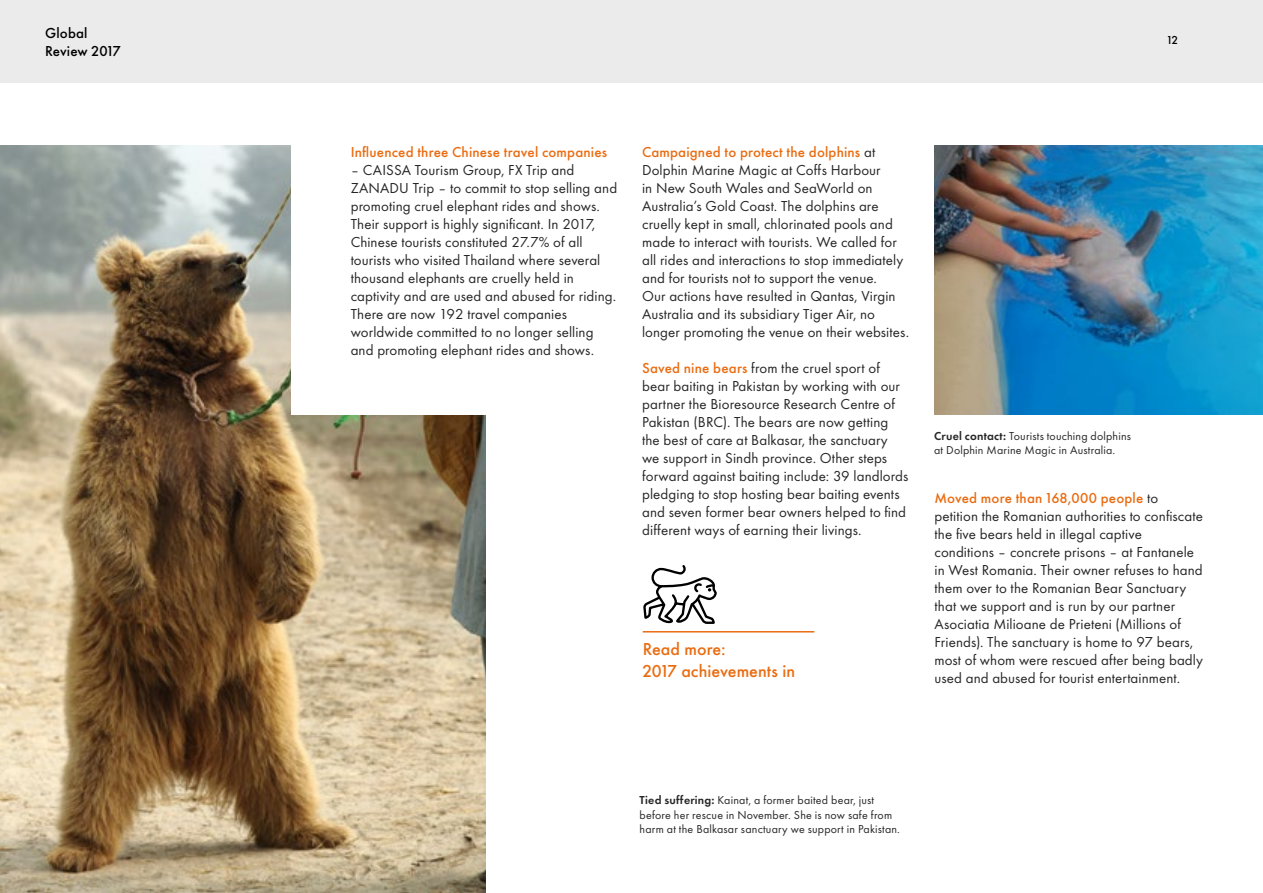
<style>
.page{position:relative;width:1263px;height:893px;background:#fff}
.page>*{position:absolute;margin:0;border:0;box-sizing:border-box;transform-origin:0 0}
.t1{font:500 18px/21.8px "Futura Round";color:#ea6c11}
.t2{font:15px/18px "Futura Round";letter-spacing:.005em;color:#262626}
.t3{font:500 15px "Futura Round";letter-spacing:.01em;color:#ea6c11}
.t4{font:500 15px/18px "Futura Round";letter-spacing:.01em;color:#000}
.t5{font:12px/14.2px "Futura Round";letter-spacing:.015em;color:#262626}
.t6{font:500 12px "Futura Round";color:#000}
.s1{font-weight:500;color:#ea6c11}
.s2{font-weight:600}
</style>
<div class="page">
<img style="left:0;top:146px;width:486px;height:747px">
<div style="left:292px;top:96px;width:418px;height:319px;background:#fff"></div>
<img style="left:934px;top:146px;width:329px;height:269px">
<svg style="left:643px;top:565px;width:74px;height:59px"></svg>
<div style="left:0;top:0;width:1263px;height:83px;background:#ebebeb"></div>
<hr style="left:643px;top:631px;width:171px;height:1px;background:#ea6c11">
<p class="t4" style="left:45px;top:23px;width:77px">Global<br>Review 2017</p>
<p class="t6" style="left:1167px;top:31px;width:12px">12</p>
<p class="t3" style="left:351px;top:141px;width:258px">Influenced three Chinese travel companies</p>
<p class="t2" style="left:351px;top:160px;width:268px">– CAISSA Tourism Group, FX Trip and ZANADU Trip – to commit to stop selling and promoting cruel elephant rides and shows.<br>Their support is highly significant. In 2017, Chinese tourists constituted 27.7% of all tourists who visited Thailand where several thousand elephants are cruelly held in captivity and are used and abused for riding.<br>There are now 192 travel companies worldwide committed to no longer selling and promoting elephant rides and shows.</p>
<p class="t2" style="left:642px;top:142px;width:268px"><span class="s1">Campaigned to protect the dolphins</span> at Dolphin Marine Magic at Coffs Harbour<br>in New South Wales and SeaWorld on Australia’s Gold Coast. The dolphins are cruelly kept in small, chlorinated pools and made to interact with tourists. We called for all rides and interactions to stop immediately and for tourists not to support the venue.<br>Our actions have resulted in Qantas, Virgin Australia and its subsidiary Tiger Air, no longer promoting the venue on their websites.</p>
<p class="t2" style="left:642px;top:358px;width:268px"><span class="s1">Saved nine bears</span> from the cruel sport of bear baiting in Pakistan by working with our partner the Bioresource Research Centre of Pakistan (BRC). The bears are now getting the best of care at Balkasar, the sanctuary we support in Sindh province. Other steps forward against baiting include: 39 landlords pledging to stop hosting bear baiting events and seven former bear owners helped to find different ways of earning their livings.</p>
<p class="t1" style="left:643px;top:637px;width:154px">Read more:<br>2017 achievements in</p>
<p class="t5" style="left:934px;top:428px;width:198px"><span class="s2">Cruel contact:</span> Tourists touching dolphins at Dolphin Marine Magic in Australia.</p>
<p class="t2" style="left:934px;top:488px;width:270px"><span class="s1">Moved more than 168,000 people</span> to petition the Romanian authorities to confiscate the five bears held in illegal captive conditions – concrete prisons – at Fantanele in West Romania. Their owner refuses to hand them over to the Romanian Bear Sanctuary that we support and is run by our partner Asociatia Milioane de Prieteni (Millions of Friends). The sanctuary is home to 97 bears, most of whom were rescued after being badly used and abused for tourist entertainment.</p>
<p class="t5" style="left:640px;top:792px;width:262px"><span class="s2">Tied suffering:</span> Kainat, a former baited bear, just before her rescue in November. She is now safe from harm at the Balkasar sanctuary we support in Pakistan.</p>
</div>
